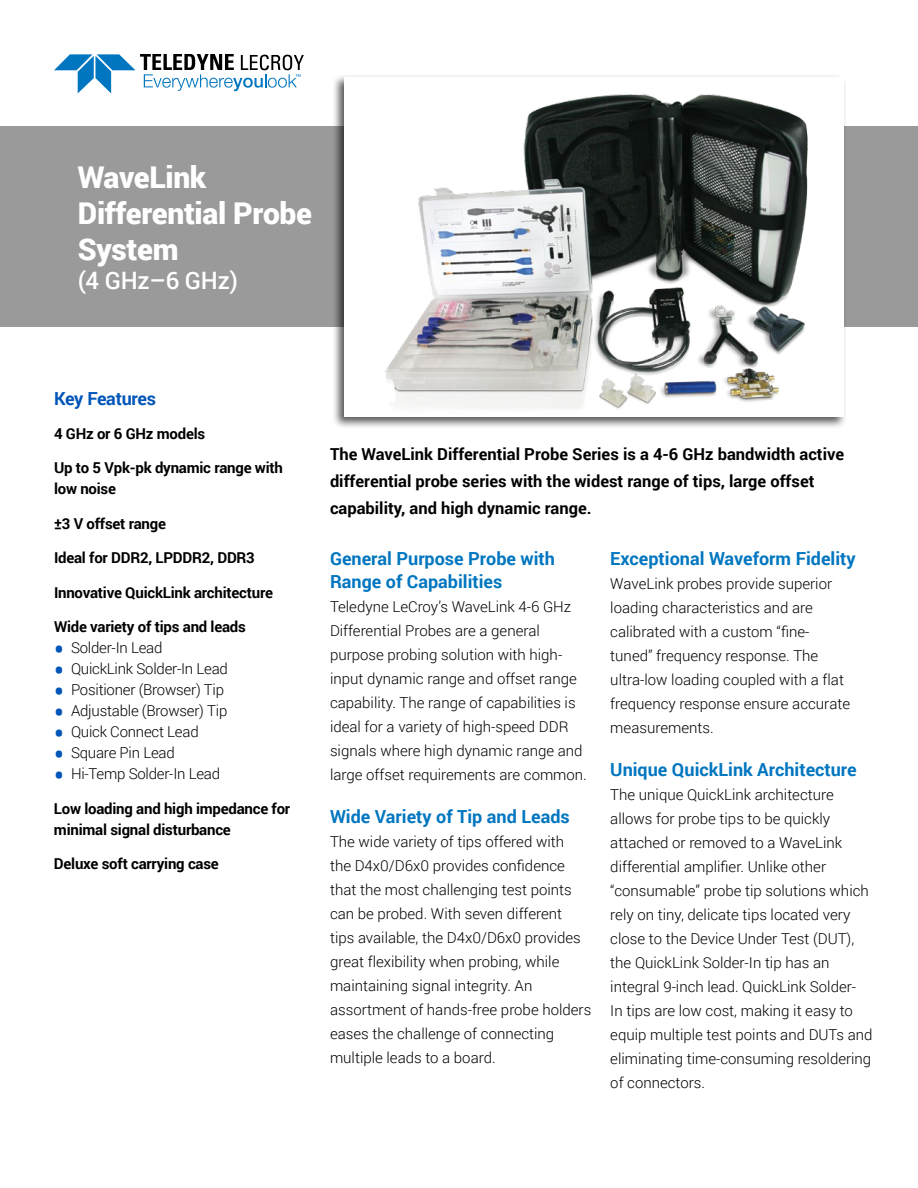
<style>
.page{position:relative;width:918px;height:1188px;background:#fff}
.page>*{position:absolute;margin:0;border:0;box-sizing:border-box;transform-origin:0 0}
.t1{font:900 30px/36px "Roboto";letter-spacing:-.01em;color:#fff}
.t2{font:500 24px "Roboto";letter-spacing:-.01em;color:#fff}
.t3{font:700 18px/22.5px "Roboto";color:#0076c0}
.t4{font:700 18px "Roboto";letter-spacing:-.015em;color:#0055b8}
.t5{font:700 16.5px/27px "Roboto";color:#000}
.t6{font:300 15px/24px "Roboto";color:#000}
.t7{font:700 15px/21px "Roboto";letter-spacing:-.015em;color:#000}
.s1{font-weight:700;font-size:27px;color:#0055b8}
</style>
<div class="page">
<div style="left:0;top:126px;width:918px;height:201px;background:#9a9a9a"></div>
<div style="left:332px;top:74px;width:515px;height:355px;background:#000;opacity:.65"></div>
<img style="left:345px;top:78px;width:495px;height:337px">
<svg style="left:54px;top:54px;width:250px;height:39px"></svg>
<h1 class="t1" style="left:78px;top:158px;width:236px">WaveLink<br>Differential Probe<br>System</h1>
<h2 class="t2" style="left:78px;top:264px;width:162px">(4 GHz–6 GHz)</h2>
<p class="t4" style="left:54px;top:386px;width:104px">Key Features</p>
<p class="t7" style="left:54px;top:422px;width:153px">4 GHz or 6 GHz models</p>
<p class="t7" style="left:54px;top:457px;width:230px">Up to 5 Vpk-pk dynamic range with low noise</p>
<p class="t7" style="left:54px;top:512px;width:114px">±3 V offset range</p>
<p class="t7" style="left:54px;top:547px;width:202px">Ideal for DDR2, LPDDR2, DDR3</p>
<p class="t7" style="left:54px;top:581px;width:220px">Innovative QuickLink architecture</p>
<p class="t7" style="left:54px;top:616px;width:193px">Wide variety of tips and leads</p>
<p class="t6" style="left:54px;top:635px;width:110px"><span class="s1">•</span> Solder-In Lead</p>
<p class="t6" style="left:54px;top:656px;width:175px"><span class="s1">•</span> QuickLink Solder-In Lead</p>
<p class="t6" style="left:54px;top:677px;width:172px"><span class="s1">•</span> Positioner (Browser) Tip</p>
<p class="t6" style="left:54px;top:698px;width:175px"><span class="s1">•</span> Adjustable (Browser) Tip</p>
<p class="t6" style="left:54px;top:719px;width:146px"><span class="s1">•</span> Quick Connect Lead</p>
<p class="t6" style="left:54px;top:740px;width:122px"><span class="s1">•</span> Square Pin Lead</p>
<p class="t6" style="left:54px;top:761px;width:168px"><span class="s1">•</span> Hi-Temp Solder-In Lead</p>
<p class="t7" style="left:54px;top:797px;width:238px">Low loading and high impedance for minimal signal disturbance</p>
<p class="t7" style="left:54px;top:853px;width:166px">Deluxe soft carrying case</p>
<p class="t5" style="left:330px;top:440px;width:516px">The WaveLink Differential Probe Series is a 4-6 GHz bandwidth active differential probe series with the widest range of tips, large offset capability, and high dynamic range.</p>
<p class="t3" style="left:330px;top:547px;width:227px">General Purpose Probe with<br>Range of Capabilities</p>
<p class="t6" style="left:330px;top:594px;width:258px">Teledyne LeCroy’s WaveLink 4-6 GHz Differential Probes are a general purpose probing solution with high&shy;input dynamic range and offset range capability. The range of capabilities is ideal for a variety of high-speed DDR signals where high dynamic range and large offset requirements are common.</p>
<p class="t3" style="left:330px;top:804px;width:241px">Wide Variety of Tip and Leads</p>
<p class="t6" style="left:330px;top:829px;width:263px">The wide variety of tips offered with<br>the D4x0/D6x0 provides confidence that the most challenging test points can be probed. With seven different<br>tips available, the D4x0/D6x0 provides great flexibility when probing, while maintaining signal integrity. An assortment of hands-free probe holders eases the challenge of connecting multiple leads to a board.</p>
<p class="t3" style="left:610px;top:547px;width:247px">Exceptional Waveform Fidelity</p>
<p class="t6" style="left:610px;top:572px;width:241px">WaveLink probes provide superior loading characteristics and are calibrated with a custom “fine&shy;tuned” frequency response. The ultra-low loading coupled with a flat frequency response ensure accurate measurements.</p>
<p class="t3" style="left:610px;top:758px;width:248px">Unique QuickLink Architecture</p>
<p class="t6" style="left:610px;top:782px;width:264px">The unique QuickLink architecture allows for probe tips to be quickly attached or removed to a WaveLink differential amplifier. Unlike other “consumable” probe tip solutions which rely on tiny, delicate tips located very close to the Device Under Test (DUT), the QuickLink Solder-In tip has an integral 9-inch lead. QuickLink Solder-<br>In tips are low cost, making it easy to equip multiple test points and DUTs and eliminating time-consuming resoldering of connectors.</p>
</div>
